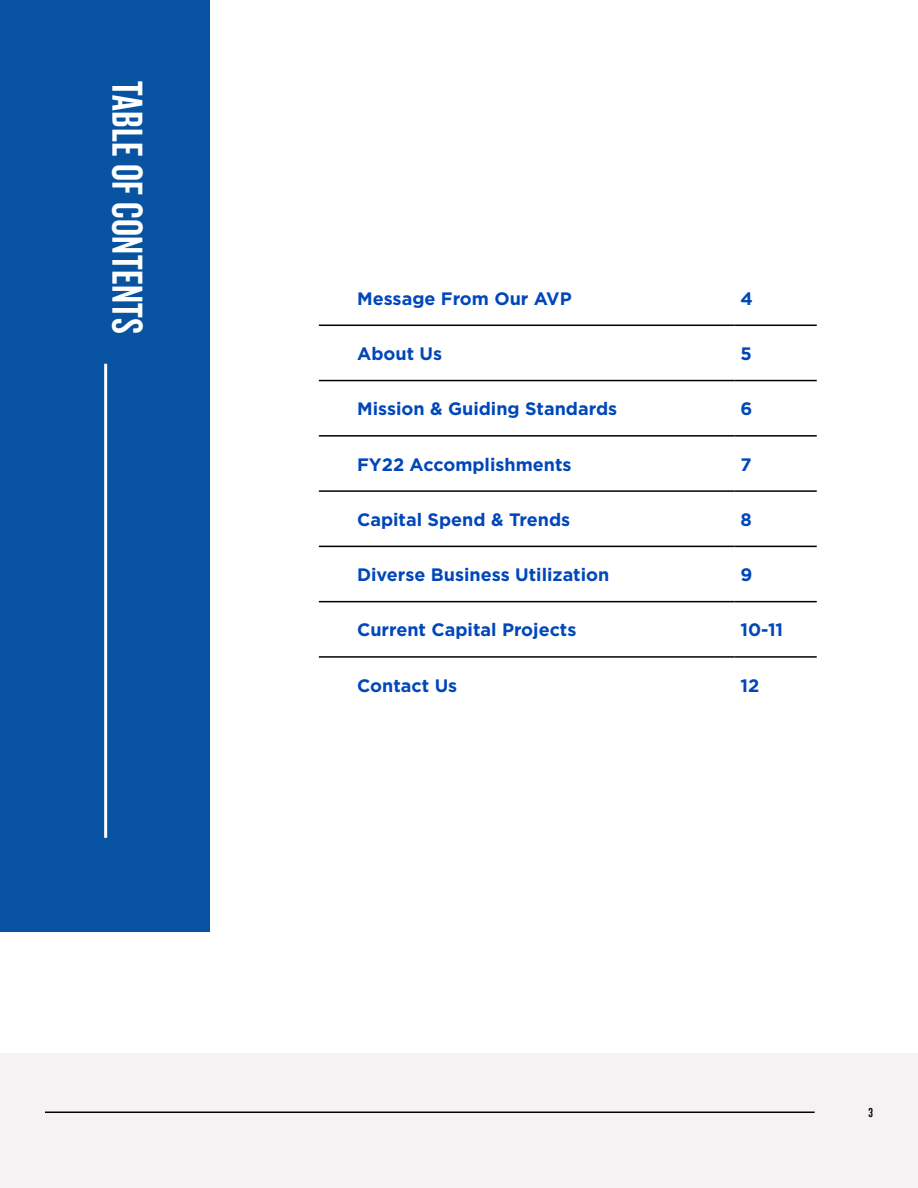
<style>
.page{position:relative;width:918px;height:1188px;background:#f4f2f3}
.page>*{position:absolute;margin:0;border:0;box-sizing:border-box;transform-origin:0 0}
.H2__T2-REV{font:45px "Knockout 48 Featherweight";letter-spacing:.01em;color:#fff}
.P__INTRO1{font:700 18px "Gotham";color:#0047ba}
.t1{font:13.5px "Knockout 48 Featherweight";color:#010202}
</style>
<div class="page">
<div style="left:0;top:0;width:918px;height:1053px;background:#fff"></div>
<div style="left:0;top:0;width:210px;height:932px;background:#0753a1"></div>
<hr style="left:104px;top:364px;width:3px;height:474px;background:#fff">
<hr style="left:319px;top:325px;width:416px;height:1px;background:#000">
<hr style="left:735px;top:325px;width:82px;height:1px;background:#000">
<hr style="left:319px;top:380px;width:416px;height:1px;background:#000">
<hr style="left:735px;top:380px;width:82px;height:1px;background:#000">
<hr style="left:319px;top:435px;width:416px;height:2px;background:#000">
<hr style="left:735px;top:435px;width:82px;height:2px;background:#000">
<hr style="left:319px;top:490px;width:416px;height:2px;background:#000">
<hr style="left:735px;top:490px;width:82px;height:2px;background:#000">
<hr style="left:319px;top:546px;width:416px;height:1px;background:#000">
<hr style="left:735px;top:546px;width:82px;height:1px;background:#000">
<hr style="left:319px;top:601px;width:416px;height:1px;background:#000">
<hr style="left:735px;top:601px;width:82px;height:1px;background:#000">
<hr style="left:319px;top:656px;width:416px;height:2px;background:#000">
<hr style="left:735px;top:656px;width:82px;height:2px;background:#000">
<hr style="left:45px;top:1112px;width:770px;height:1px;background:#010202">
<h2 class="H2__T2-REV" style="left:155px;top:81px;width:255px;rotate:90deg">TABLE OF CONTENTS</h2>
<p class="P__INTRO1" style="left:357px;top:287px;width:216px">Message From Our AVP</p>
<p class="P__INTRO1" style="left:741px;top:287px;width:14px">4</p>
<p class="P__INTRO1" style="left:357px;top:342px;width:87px">About Us</p>
<p class="P__INTRO1" style="left:741px;top:342px;width:13px">5</p>
<p class="P__INTRO1" style="left:357px;top:397px;width:262px">Mission &amp; Guiding Standards</p>
<p class="P__INTRO1" style="left:741px;top:397px;width:13px">6</p>
<p class="P__INTRO1" style="left:357px;top:452px;width:216px">FY22 Accomplishments</p>
<p class="P__INTRO1" style="left:741px;top:452px;width:13px">7</p>
<p class="P__INTRO1" style="left:357px;top:508px;width:215px">Capital Spend &amp; Trends</p>
<p class="P__INTRO1" style="left:741px;top:508px;width:13px">8</p>
<p class="P__INTRO1" style="left:357px;top:563px;width:254px">Diverse Business Utilization</p>
<p class="P__INTRO1" style="left:741px;top:563px;width:13px">9</p>
<p class="P__INTRO1" style="left:357px;top:618px;width:221px">Current Capital Projects</p>
<p class="P__INTRO1" style="left:741px;top:618px;width:44px">10-11</p>
<p class="P__INTRO1" style="left:357px;top:673px;width:102px">Contact Us</p>
<p class="P__INTRO1" style="left:741px;top:673px;width:20px">12</p>
<p class="t1" style="left:868px;top:1104px;width:6px">3</p>
</div>
